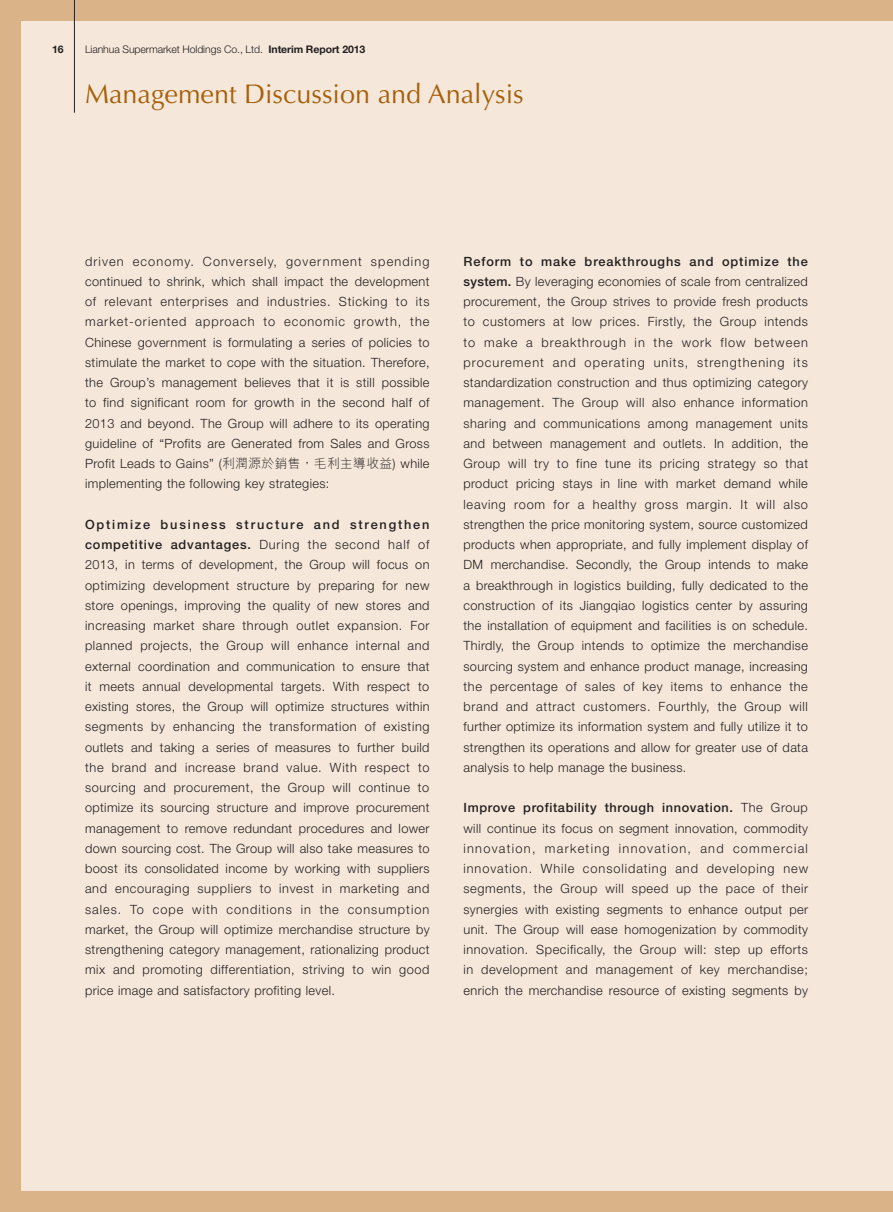
<style>
.page{position:relative;width:893px;height:1212px;background:#dab389}
.page>*{position:absolute;margin:0;border:0;box-sizing:border-box;transform-origin:0 0}
.t1{font:27px "Optima LT Std";color:#a6600b}
.t2{font:300 12.75px/20.2px "Helvetica Neue LT Std";letter-spacing:.03em;color:#231f20;text-align:justify}
.t3{font:300 10.5px "Helvetica Neue LT Std";letter-spacing:-.01em;color:#231f20}
.t4{font:700 10.5px "Helvetica Neue LT Std";color:#231f20}
.s1{font-weight:700}
.s2{font-family:"M Hei HK"}
.s3{font-weight:500}
</style>
<div class="page">
<div style="left:21px;top:21px;width:872px;height:1170px;background:#f5e8da"></div>
<hr style="left:74px;top:0;width:1px;height:113px;background:#231f20">
<p class="t4" style="left:52px;top:43px;width:13px">16</p>
<p class="t3" style="left:85px;top:43px;width:282px">Lianhua Supermarket Holdings Co., Ltd. <span class="s1">Interim Report 2013</span></p>
<h1 class="t1" style="left:85px;top:78px;width:440px">Management Discussion and Analysis</h1>
<p class="t2" style="left:85px;top:251px;width:346px">driven economy. Conversely, government spending continued to shrink, which shall impact the development of relevant enterprises and industries. Sticking to its market-oriented approach to economic growth, the Chinese government is formulating a series of policies to stimulate the market to cope with the situation. Therefore, the Group’s management believes that it is still possible to find significant room for growth in the second half of 2013 and beyond. The Group will adhere to its operating guideline of “Profits are Generated from Sales and Gross Profit Leads to Gains” (<span class="s2">利潤源於銷售，毛利主導收益</span>) while implementing the following key strategies:</p>
<p class="t2" style="left:85px;top:514px;width:346px"><span class="s3">Optimize business structure and strengthen competitive advantages.</span> During the second half of 2013, in terms of development, the Group will focus on optimizing development structure by preparing for new store openings, improving the quality of new stores and increasing market share through outlet expansion. For planned projects, the Group will enhance internal and external coordination and communication to ensure that it meets annual developmental targets. With respect to existing stores, the Group will optimize structures within segments by enhancing the transformation of existing outlets and taking a series of measures to further build the brand and increase brand value. With respect to sourcing and procurement, the Group will continue to optimize its sourcing structure and improve procurement management to remove redundant procedures and lower down sourcing cost. The Group will also take measures to boost its consolidated income by working with suppliers and encouraging suppliers to invest in marketing and sales. To cope with conditions in the consumption market, the Group will optimize merchandise structure by strengthening category management, rationalizing product mix and promoting differentiation, striving to win good price image and satisfactory profiting level.</p>
<p class="t2" style="left:463px;top:251px;width:346px"><span class="s3">Reform to make breakthroughs and optimize the system.</span> By leveraging economies of scale from centralized procurement, the Group strives to provide fresh products to customers at low prices. Firstly, the Group intends to make a breakthrough in the work flow between procurement and operating units, strengthening its standardization construction and thus optimizing category management. The Group will also enhance information sharing and communications among management units and between management and outlets. In addition, the Group will try to fine tune its pricing strategy so that product pricing stays in line with market demand while leaving room for a healthy gross margin. It will also strengthen the price monitoring system, source customized products when appropriate, and fully implement display of DM merchandise. Secondly, the Group intends to make a breakthrough in logistics building, fully dedicated to the construction of its Jiangqiao logistics center by assuring the installation of equipment and facilities is on schedule.<br>Thirdly, the Group intends to optimize the merchandise sourcing system and enhance product manage, increasing the percentage of sales of key items to enhance the brand and attract customers. Fourthly, the Group will further optimize its information system and fully utilize it to strengthen its operations and allow for greater use of data analysis to help manage the business.</p>
<p class="t2" style="left:463px;top:797px;width:346px"><span class="s3">Improve profitability through innovation.</span> The Group will continue its focus on segment innovation, commodity innovation, marketing innovation, and commercial innovation. While consolidating and developing new segments, the Group will speed up the pace of their synergies with existing segments to enhance output per unit. The Group will ease homogenization by commodity innovation. Specifically, the Group will: step up efforts in development and management of key merchandise; enrich the merchandise resource of existing segments by</p>
</div>
